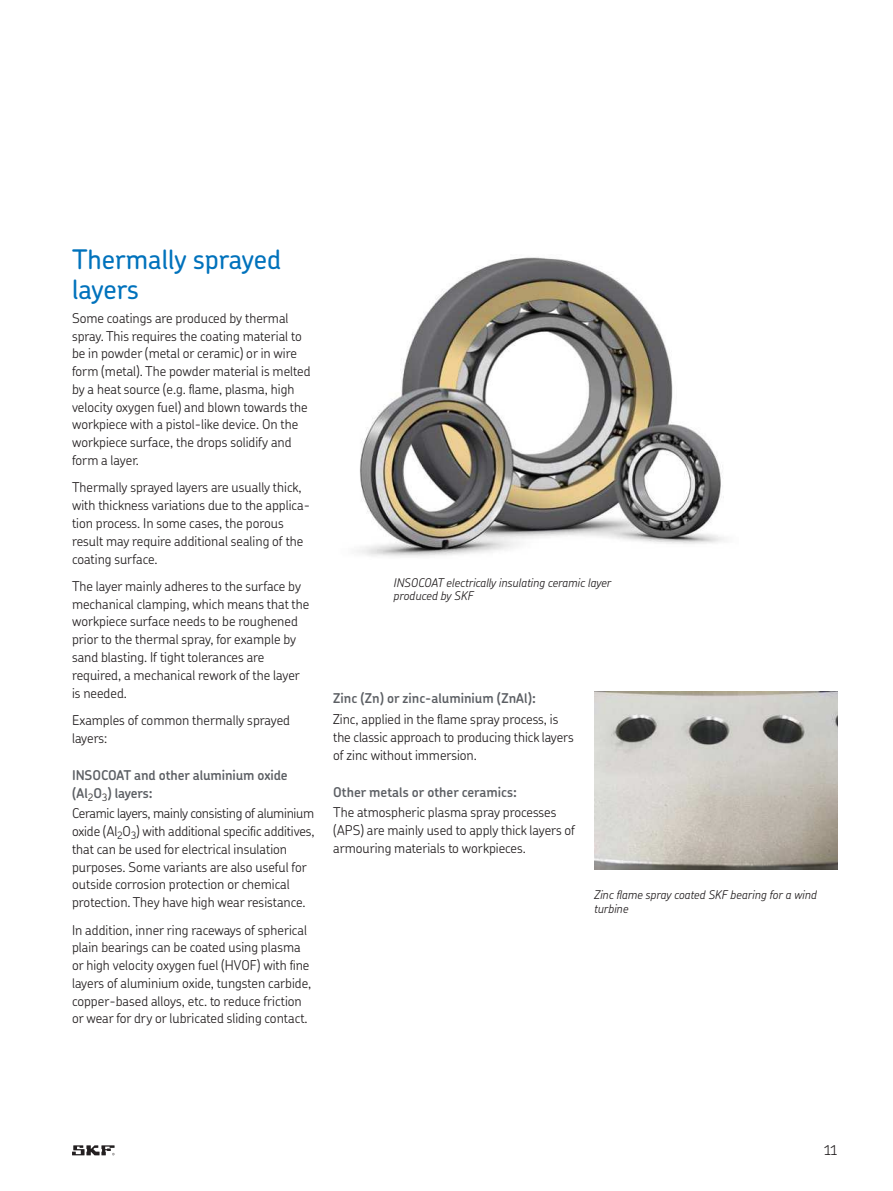
<style>
.page{position:relative;width:893px;height:1191px;background:#fff}
.page>*{position:absolute;margin:0;border:0;box-sizing:border-box;transform-origin:0 0}
.t1{font:500 27px/30px "SKF Chevin OT";color:#0072bc}
.t2{font:300 13.5px/17.9px "SKF Chevin OT";color:#231f20}
.t3{font:600 13.5px/17.7px "SKF Chevin OT";letter-spacing:-.005em;color:#5c5f64}
.t4{font:italic 300 12px/13.5px "SKF Chevin OT";color:#231f20}
</style>
<div class="page">
<img style="left:357px;top:257px;width:367px;height:300px">
<img style="left:594px;top:692px;width:243px;height:177px">
<svg style="left:72px;top:1145px;width:43px;height:10px"></svg>
<h1 class="t1" style="left:72px;top:245px;width:211px">Thermally sprayed layers</h1>
<p class="t2" style="left:72px;top:310px;width:240px">Some coatings are produced by thermal spray This requires the coating material to be in powder (metal or ceramic) or in wire form (metal) The powder material is melted by a heat source (e g flame, plasma, high velocity oxygen fuel) and blown towards the workpiece with a pistol-like device On the workpiece surface, the drops solidify and form a layer</p>
<p class="t2" style="left:72px;top:479px;width:239px">Thermally sprayed layers are usually thick, with thickness variations due to the applica&shy;tion process In some cases, the porous result may require additional sealing of the coating surface</p>
<p class="t2" style="left:72px;top:578px;width:239px">The layer mainly adheres to the surface by mechanical clamping, which means that the workpiece surface needs to be roughened prior to the thermal spray, for example by sand blasting If tight tolerances are required, a mechanical rework of the layer is needed</p>
<p class="t2" style="left:72px;top:712px;width:220px">Examples of common thermally sprayed layers:</p>
<p class="t3" style="left:72px;top:767px;width:217px">INSOCOAT and other aluminium oxide (Al<sub>2</sub>O<sub>3</sub>) layers:</p>
<p class="t2" style="left:72px;top:805px;width:244px">Ceramic layers, mainly consisting of aluminium oxide (Al<sub>2</sub>O<sub>3</sub>) with additional specific additives, that can be used for electrical insulation purposes Some variants are also useful for outside corrosion protection or chemical protection They have high wear resistance</p>
<p class="t2" style="left:72px;top:921px;width:241px">In addition, inner ring raceways of spherical plain bearings can be coated using plasma or high velocity oxygen fuel (HVOF) with fine layers of aluminium oxide, tungsten carbide, copper-based alloys, etc to reduce friction or wear for dry or lubricated sliding contact</p>
<p class="t4" style="left:393px;top:576px;width:219px">INSOCOAT electrically insulating ceramic layer produced by SKF</p>
<p class="t3" style="left:333px;top:690px;width:204px">Zinc (Zn) or zinc-aluminium (ZnAl):</p>
<p class="t2" style="left:333px;top:711px;width:242px">Zinc, applied in the flame spray process, is the classic approach to producing thick layers of zinc without immersion</p>
<p class="t3" style="left:333px;top:784px;width:185px">Other metals or other ceramics:</p>
<p class="t2" style="left:333px;top:804px;width:243px">The atmospheric plasma spray processes (APS) are mainly used to apply thick layers of armouring materials to workpieces</p>
<p class="t4" style="left:594px;top:889px;width:224px">Zinc flame spray coated SKF bearing for a wind turbine</p>
<p class="t2" style="left:824px;top:1142px;width:14px">11</p>
</div>
